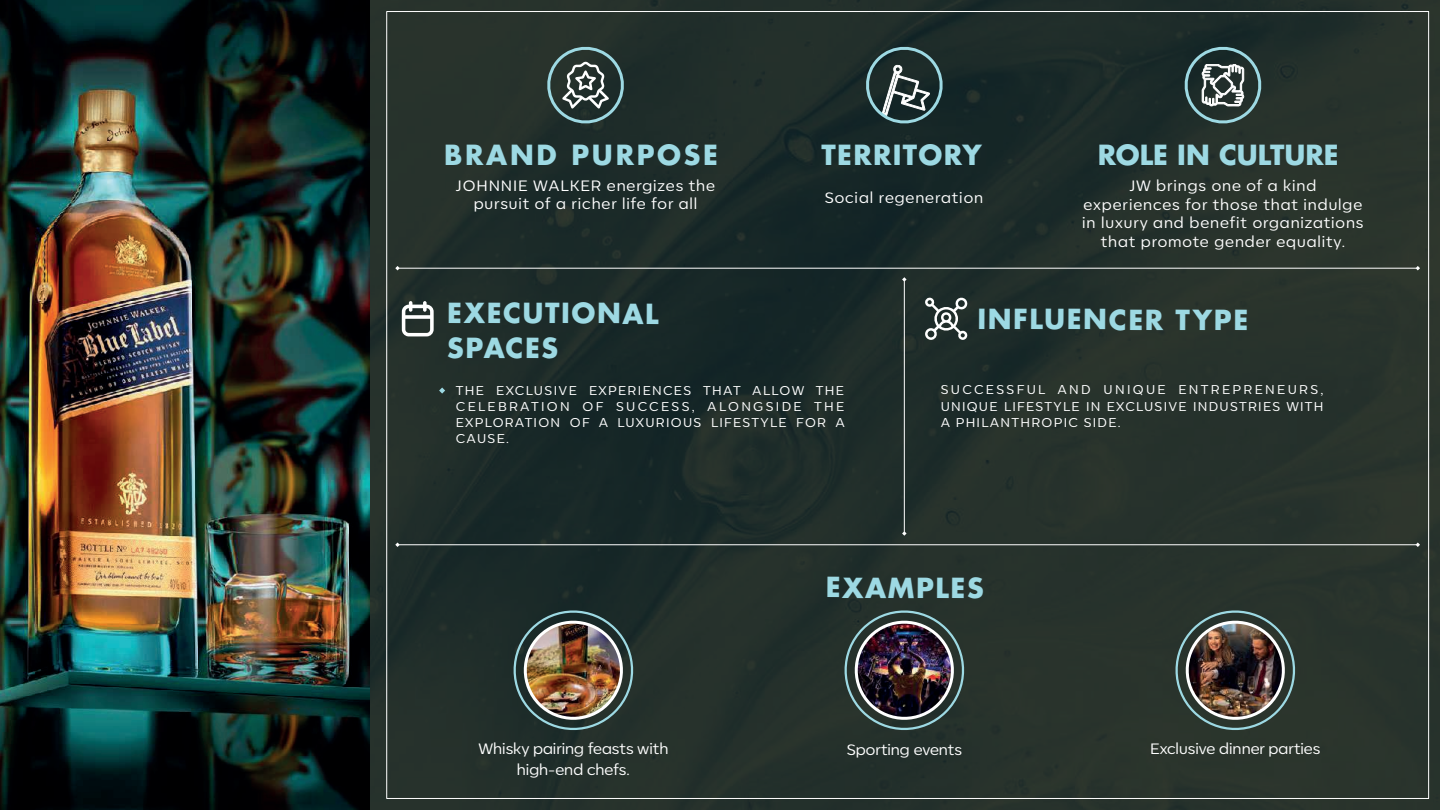
<style>
.page{position:relative;width:1440px;height:810px;background:#fff}
.page>*{position:absolute;margin:0;border:0;box-sizing:border-box;transform-origin:0 0}
.t1{font:700 27px/35px "Futura";letter-spacing:.055em;color:#9dd9e3}
.t2{font:700 27px "Futura";color:#9dd9e3}
.t3{font:700 27px "Futura";letter-spacing:.1em;color:#9dd9e3}
.t4{font:15px/18.9px "Corsa Grotesk";letter-spacing:.06em;color:#fff;text-align:center}
.t5{font:15px/21px "Corsa Grotesk";color:#fff;text-align:center}
.t6{font:12.75px/16.2px "Corsa Grotesk";letter-spacing:.1em;color:#fff;text-align:justify}
</style>
<div class="page">
<img style="left:0;top:0;width:1440px;height:810px">
<hr style="left:399px;top:268px;width:1017px;height:1px;background:#fff">
<svg style="left:1416px;top:266px;width:4px;height:4px"></svg>
<svg style="left:395px;top:266px;width:5px;height:4px"></svg>
<hr style="left:399px;top:544px;width:1017px;height:1px;background:#fff">
<svg style="left:1416px;top:543px;width:4px;height:4px"></svg>
<svg style="left:395px;top:543px;width:5px;height:4px"></svg>
<hr style="left:904px;top:281px;width:1px;height:251px;background:#fff">
<svg style="left:902px;top:531px;width:5px;height:5px"></svg>
<svg style="left:902px;top:277px;width:5px;height:5px"></svg>
<svg style="left:541px;top:40px;width:85px;height:90px;background:#3f4e4c"></svg>
<svg style="left:860px;top:40px;width:85px;height:90px;background:#374949"></svg>
<svg style="left:1178px;top:40px;width:85px;height:90px;background:#3f504f"></svg>
<svg style="left:925px;top:298px;width:42px;height:42px"></svg>
<svg style="left:439px;top:388px;width:6px;height:6px"></svg>
<img style="left:506px;top:603px;width:132px;height:135px">
<img style="left:837px;top:603px;width:132px;height:135px">
<img style="left:1168px;top:603px;width:132px;height:135px">
<svg style="left:402px;top:301px;width:32px;height:35px"></svg>
<h1 class="t3" style="left:444px;top:137px;width:275px">BRAND PURPOSE</h1>
<h1 class="t1" style="left:822px;top:137px;width:162px">TERRITORY</h1>
<h1 class="t2" style="left:1098px;top:137px;width:242px">ROLE IN CULTURE</h1>
<p class="t4" style="left:456px;top:175px;width:261px">JOHNNIE WALKER energizes the pursuit of a richer life for all</p>
<p class="t4" style="left:825px;top:188px;width:160px">Social regeneration</p>
<p class="t4" style="left:1082px;top:176px;width:283px">JW brings one of a kind experiences for those that indulge in luxury and benefit organizations that promote gender equality.</p>
<h1 class="t1" style="left:447px;top:295px;width:213px">EXECUTIONAL<br>SPACES</h1>
<p class="t6" style="left:456px;top:382px;width:390px">THE EXCLUSIVE EXPERIENCES THAT ALLOW THE CELEBRATION OF SUCCESS, ALONGSIDE THE EXPLORATION OF A LUXURIOUS LIFESTYLE FOR A CAUSE.</p>
<h1 class="t1" style="left:978px;top:301px;width:272px">INFLUENCER TYPE</h1>
<p class="t6" style="left:941px;top:382px;width:384px">SUCCESSFUL AND UNIQUE ENTREPRENEURS, UNIQUE LIFESTYLE IN EXCLUSIVE INDUSTRIES WITH A PHILANTHROPIC SIDE.</p>
<h1 class="t1" style="left:826px;top:570px;width:160px">EXAMPLES</h1>
<p class="t5" style="left:478px;top:737px;width:191px">Whisky pairing feasts with high-end chefs.</p>
<p class="t5" style="left:847px;top:738px;width:117px">Sporting events</p>
<p class="t5" style="left:1150px;top:737px;width:172px">Exclusive dinner parties</p>
</div>
